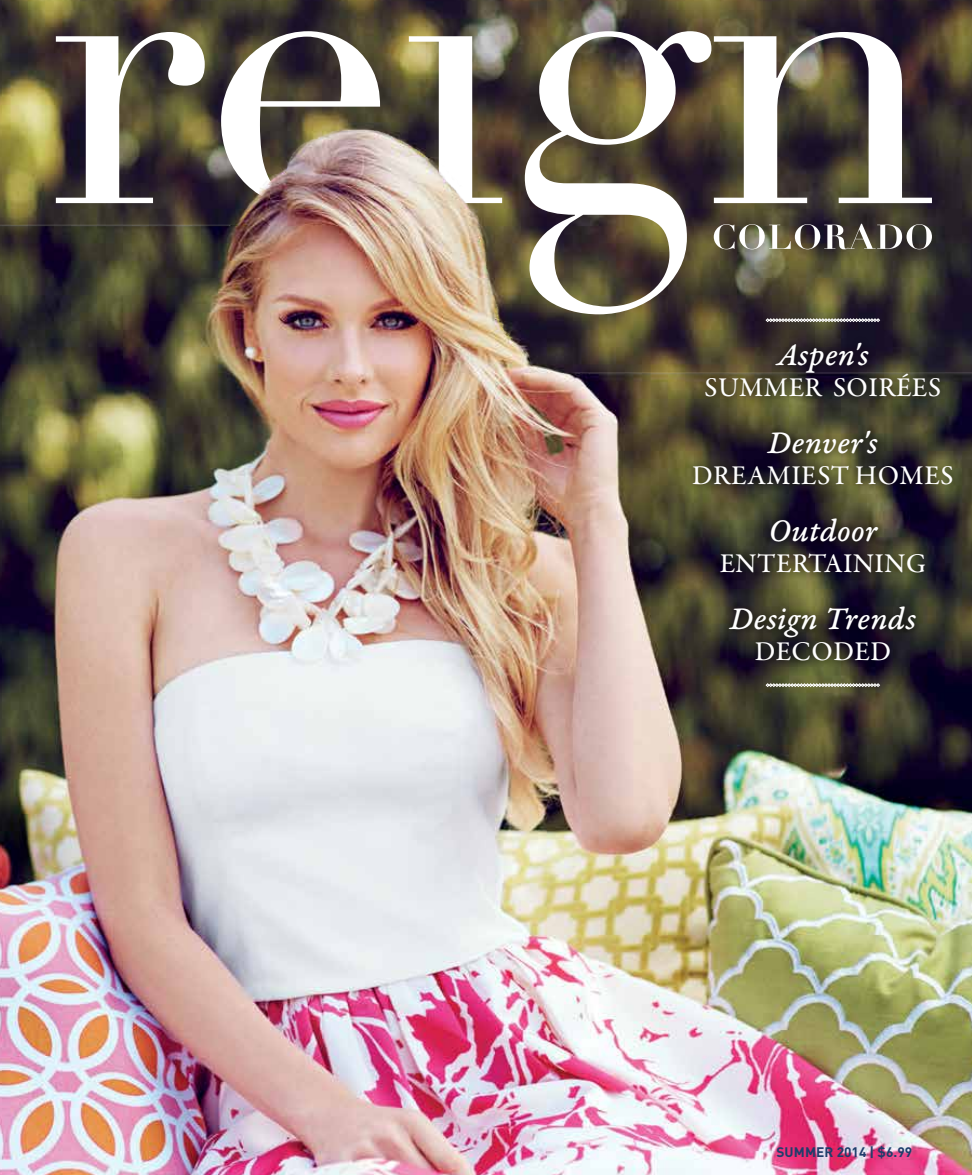
<style>
.page{position:relative;width:972px;height:1175px;background:#fff}
.page>*{position:absolute;margin:0;border:0;box-sizing:border-box;transform-origin:0 0}
.t1{font:33.45px "Garamond Premr Pro Med It Capt";letter-spacing:.005em;color:#fff}
.t2{font:500 27.3px "Garamond Premr Pro";letter-spacing:.02em;color:#fff}
.t3{font:700 13.65px "DIN Pro";letter-spacing:.01em;color:#1e3d6b}
</style>
<div class="page">
<img style="left:0;top:0;width:972px;height:1174px">
<svg style="left:56px;top:32px;width:149px;height:171px"></svg>
<img style="left:221px;top:31px;width:159px;height:177px">
<svg style="left:409px;top:36px;width:93px;height:167px"></svg>
<svg style="left:525px;top:31px;width:186px;height:283px"></svg>
<svg style="left:714px;top:32px;width:218px;height:171px"></svg>
<svg style="left:714px;top:224px;width:218px;height:25px"></svg>
<svg style="left:766px;top:318px;width:114px;height:4px"></svg>
<svg style="left:53px;top:425px;width:140px;height:140px;background:#a19476"></svg>
<div style="left:53px;top:425px;width:140px;height:140px;border:4px solid #fff;border-radius:50%"></div>
<div style="left:687px;top:336px;width:274px;height:333px;background:#000;opacity:.75"></div>
<svg style="left:766px;top:683px;width:114px;height:4px"></svg>
<p class="t1" style="left:777px;top:335px;width:93px">Aspen's</p>
<p class="t2" style="left:705px;top:371px;width:238px">SUMMER SOIRÉES</p>
<p class="t1" style="left:768px;top:423px;width:111px">Denver's</p>
<p class="t2" style="left:692px;top:459px;width:263px">DREAMIEST HOMES</p>
<p class="t1" style="left:768px;top:511px;width:110px">Outdoor</p>
<p class="t2" style="left:720px;top:547px;width:208px">ENTERTAINING</p>
<p class="t1" style="left:730px;top:599px;width:188px">Design Trends</p>
<p class="t2" style="left:755px;top:635px;width:138px">DECODED</p>
<p class="t3" style="left:776px;top:1143px;width:137px">SUMMER 2014 | $6.99</p>
</div>
